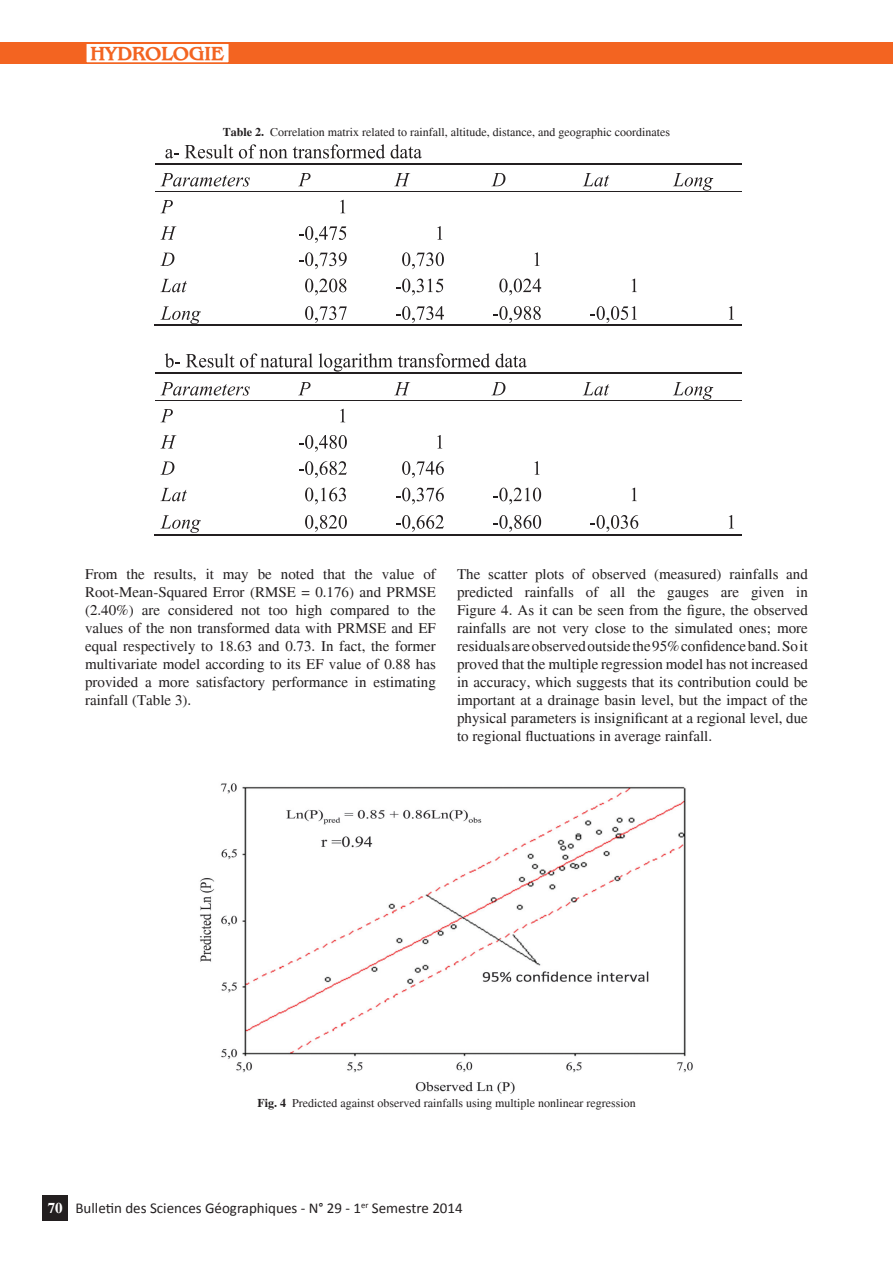
<style>
.page{position:relative;width:893px;height:1263px;background:#fff}
.page>*{position:absolute;margin:0;border:0;box-sizing:border-box;transform-origin:0 0}
.t1{font:700 19.5px "Bangle";color:#f36421;scale:1.08 1}
.TEXTE{font:15px/18px "Times";color:#231f20;text-align:justify}
.t2{font:15px "Calibri";color:#231f20}
.LES_FIGURES{font:12px "Times";color:#231f20}
.s1{font-weight:700}
.s2{font-family:"Times";font-weight:700;color:#fff}
</style>
<div class="page">
<div style="left:43px;top:1195px;width:25px;height:25px;background:#231f20"></div>
<div style="left:0;top:43px;width:893px;height:21px;background:#f36421"></div>
<div style="left:85px;top:43px;width:145px;height:21px;background:#fff;border:2px solid #f36421"></div>
<img style="left:200px;top:783px;width:493px;height:311px">
<svg style="left:165px;top:149px;width:14px;height:9px"></svg>
<svg style="left:185px;top:144px;width:48px;height:15px"></svg>
<svg style="left:391px;top:144px;width:31px;height:15px"></svg>
<svg style="left:160px;top:173px;width:90px;height:13px"></svg>
<svg style="left:298px;top:173px;width:13px;height:13px"></svg>
<svg style="left:394px;top:173px;width:16px;height:13px"></svg>
<svg style="left:491px;top:173px;width:14px;height:13px"></svg>
<svg style="left:583px;top:173px;width:26px;height:13px"></svg>
<svg style="left:673px;top:173px;width:40px;height:18px"></svg>
<hr style="left:155px;top:163px;width:101px;height:2px;background:#231f20">
<svg style="left:239px;top:144px;width:146px;height:21px"></svg>
<hr style="left:355px;top:163px;width:95px;height:2px;background:#231f20">
<hr style="left:452px;top:163px;width:95px;height:2px;background:#231f20">
<hr style="left:549px;top:163px;width:96px;height:2px;background:#231f20">
<hr style="left:646px;top:163px;width:96px;height:2px;background:#231f20">
<svg style="left:160px;top:200px;width:13px;height:13px"></svg>
<svg style="left:340px;top:200px;width:5px;height:13px"></svg>
<hr style="left:155px;top:191px;width:101px;height:1px;background:#231f20">
<hr style="left:257px;top:191px;width:96px;height:1px;background:#231f20">
<hr style="left:354px;top:191px;width:96px;height:1px;background:#231f20">
<hr style="left:451px;top:191px;width:96px;height:1px;background:#231f20">
<hr style="left:548px;top:191px;width:97px;height:1px;background:#231f20">
<hr style="left:645px;top:191px;width:97px;height:1px;background:#231f20">
<svg style="left:160px;top:226px;width:16px;height:14px"></svg>
<svg style="left:299px;top:226px;width:47px;height:17px"></svg>
<svg style="left:437px;top:226px;width:5px;height:14px"></svg>
<svg style="left:160px;top:253px;width:14px;height:13px"></svg>
<svg style="left:299px;top:252px;width:48px;height:17px"></svg>
<svg style="left:402px;top:252px;width:42px;height:17px"></svg>
<svg style="left:534px;top:252px;width:5px;height:14px"></svg>
<svg style="left:160px;top:279px;width:27px;height:13px"></svg>
<svg style="left:305px;top:279px;width:41px;height:16px"></svg>
<svg style="left:396px;top:279px;width:47px;height:16px"></svg>
<svg style="left:499px;top:279px;width:42px;height:16px"></svg>
<svg style="left:632px;top:279px;width:5px;height:13px"></svg>
<svg style="left:160px;top:306px;width:41px;height:18px"></svg>
<svg style="left:590px;top:306px;width:47px;height:17px"></svg>
<svg style="left:729px;top:306px;width:5px;height:14px"></svg>
<hr style="left:154px;top:325px;width:102px;height:1px;background:#231f20">
<hr style="left:256px;top:325px;width:97px;height:1px;background:#231f20">
<svg style="left:305px;top:306px;width:48px;height:19px"></svg>
<hr style="left:353px;top:325px;width:97px;height:1px;background:#231f20">
<svg style="left:396px;top:306px;width:55px;height:20px"></svg>
<hr style="left:451px;top:325px;width:96px;height:1px;background:#231f20">
<svg style="left:493px;top:306px;width:55px;height:20px"></svg>
<hr style="left:548px;top:325px;width:97px;height:1px;background:#231f20">
<hr style="left:645px;top:325px;width:97px;height:1px;background:#231f20">
<svg style="left:165px;top:353px;width:15px;height:15px"></svg>
<svg style="left:161px;top:382px;width:89px;height:13px"></svg>
<svg style="left:298px;top:382px;width:13px;height:13px"></svg>
<svg style="left:395px;top:382px;width:15px;height:13px"></svg>
<svg style="left:492px;top:382px;width:13px;height:13px"></svg>
<svg style="left:583px;top:382px;width:26px;height:13px"></svg>
<svg style="left:673px;top:382px;width:40px;height:18px"></svg>
<hr style="left:155px;top:372px;width:101px;height:2px;background:#231f20">
<svg style="left:186px;top:353px;width:127px;height:21px"></svg>
<hr style="left:257px;top:372px;width:96px;height:2px;background:#231f20">
<svg style="left:319px;top:353px;width:208px;height:21px"></svg>
<hr style="left:452px;top:372px;width:95px;height:2px;background:#231f20">
<hr style="left:549px;top:372px;width:96px;height:2px;background:#231f20">
<hr style="left:646px;top:372px;width:96px;height:2px;background:#231f20">
<svg style="left:161px;top:409px;width:12px;height:13px"></svg>
<svg style="left:340px;top:409px;width:5px;height:13px"></svg>
<hr style="left:155px;top:400px;width:101px;height:1px;background:#231f20">
<hr style="left:257px;top:400px;width:96px;height:1px;background:#231f20">
<hr style="left:354px;top:400px;width:96px;height:1px;background:#231f20">
<hr style="left:451px;top:400px;width:96px;height:1px;background:#231f20">
<hr style="left:548px;top:400px;width:97px;height:1px;background:#231f20">
<hr style="left:645px;top:400px;width:97px;height:1px;background:#231f20">
<svg style="left:161px;top:435px;width:15px;height:13px"></svg>
<svg style="left:299px;top:435px;width:48px;height:17px"></svg>
<svg style="left:437px;top:435px;width:4px;height:13px"></svg>
<svg style="left:160px;top:461px;width:14px;height:14px"></svg>
<svg style="left:299px;top:461px;width:48px;height:17px"></svg>
<svg style="left:402px;top:461px;width:42px;height:17px"></svg>
<svg style="left:534px;top:461px;width:5px;height:14px"></svg>
<svg style="left:160px;top:488px;width:27px;height:13px"></svg>
<svg style="left:305px;top:488px;width:41px;height:16px"></svg>
<svg style="left:396px;top:488px;width:48px;height:16px"></svg>
<svg style="left:493px;top:488px;width:48px;height:16px"></svg>
<svg style="left:632px;top:488px;width:5px;height:13px"></svg>
<svg style="left:160px;top:515px;width:41px;height:18px"></svg>
<svg style="left:729px;top:515px;width:4px;height:13px"></svg>
<hr style="left:154px;top:534px;width:102px;height:1px;background:#231f20">
<hr style="left:256px;top:534px;width:97px;height:1px;background:#231f20">
<svg style="left:305px;top:515px;width:42px;height:17px"></svg>
<hr style="left:353px;top:534px;width:97px;height:1px;background:#231f20">
<svg style="left:396px;top:515px;width:55px;height:20px"></svg>
<hr style="left:451px;top:534px;width:96px;height:1px;background:#231f20">
<svg style="left:493px;top:515px;width:55px;height:20px"></svg>
<hr style="left:548px;top:534px;width:97px;height:1px;background:#231f20">
<svg style="left:590px;top:515px;width:49px;height:17px"></svg>
<hr style="left:645px;top:534px;width:97px;height:1px;background:#231f20">
<h1 class="t1" style="left:90px;top:40px;width:125px">HYDROLOGIE</h1>
<p class="LES_FIGURES" style="left:223px;top:125px;width:449px"><span class="s1">Table 2.</span> Correlation matrix related to rainfall, altitude, distance, and geographic coordinates</p>
<p class="TEXTE" style="left:85px;top:565px;width:352px">From the results, it may be noted that the value of Root-Mean-Squared Error (RMSE = 0.176) and PRMSE (2.40%) are considered not too high compared to the values of the non transformed data with PRMSE and EF equal respectively to 18.63 and 0.73. In fact, the former multivariate model according to its EF value of 0.88 has provided a more satisfactory performance in estimating rainfall (Table 3).</p>
<p class="TEXTE" style="left:457px;top:565px;width:352px">The scatter plots of observed (measured) rainfalls and predicted rainfalls of all the gauges are given in Figure 4. As it can be seen from the figure, the observed rainfalls are not very close to the simulated ones; more residuals are observed outside the 95% confidence band. So it proved that the multiple regression model has not increased in accuracy, which suggests that its contribution could be important at a drainage basin level, but the impact of the physical parameters is insignificant at a regional level, due to regional fluctuations in average rainfall.</p>
<p class="LES_FIGURES" style="left:257px;top:1096px;width:380px"><span class="s1">Fig. 4</span> Predicted against observed rainfalls using multiple nonlinear regression</p>
<p class="t2" style="left:48px;top:1198px;width:416px"><span class="s2">70</span> Bulletin des Sciences Géographiques - N° 29 - 1<sup>er</sup> Semestre 2014</p>
</div>
